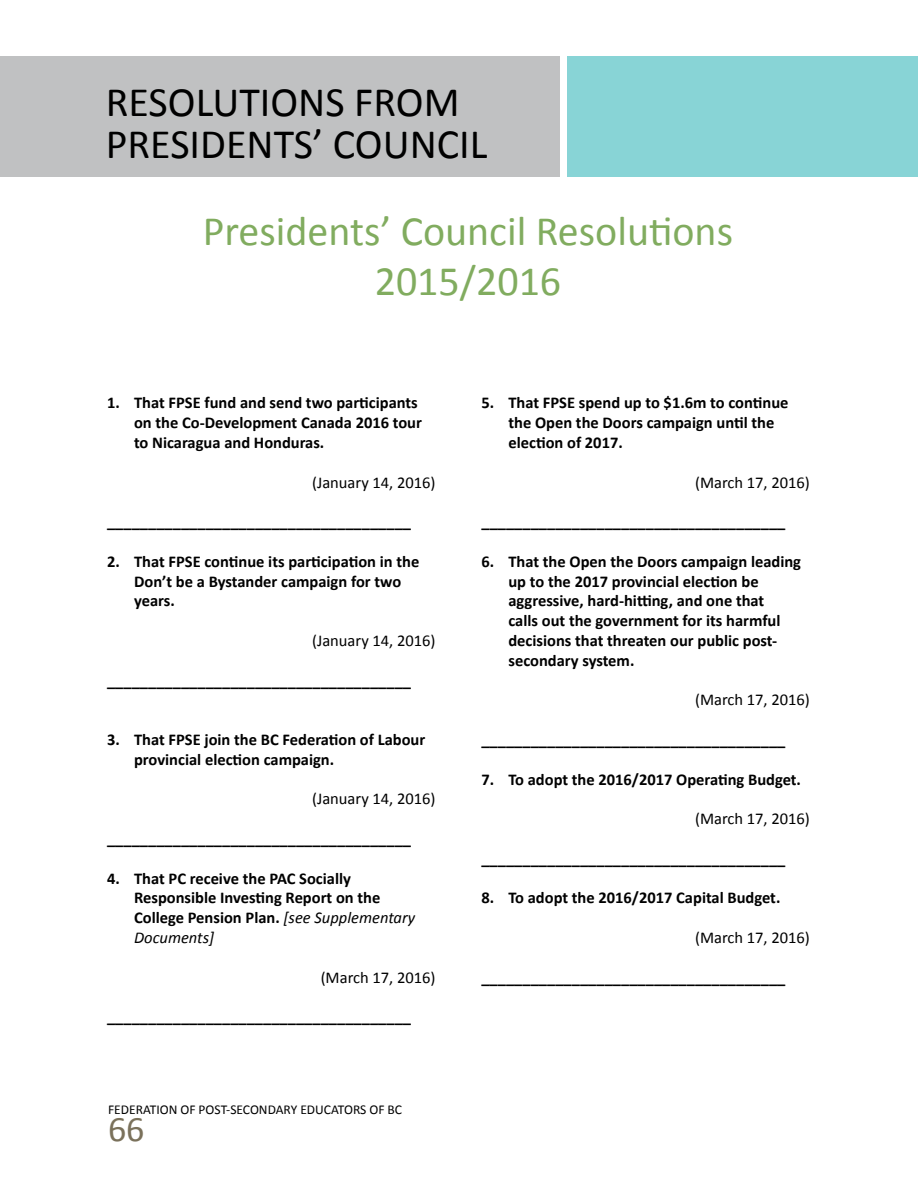
<style>
.page{position:relative;width:918px;height:1188px;background:#fff}
.page>*{position:absolute;margin:0;border:0;box-sizing:border-box;transform-origin:0 0}
.t1{font:42px/50.4px "Calibri";color:#81ac5f;text-align:center}
.t2{font:42px/42px "Calibri";color:#000}
.t3{font:36px "Calibri";color:#7a715b}
.t4{font:700 16.5px/19.8px "Calibri";color:#000}
.t5{font:16.5px "Calibri";color:#000}
.t6{font:13.5px "Calibri";color:#000}
.s1{font-weight:400;font-style:italic}
</style>
<div class="page">
<div style="left:1px;top:56px;width:559px;height:121px;background:#c0c1c2"></div>
<div style="left:567px;top:56px;width:351px;height:121px;background:#88d4d6"></div>
<h1 class="t2" style="left:106px;top:81px;width:383px">RESOLUTIONS FROM<br>PRESIDENTS’ COUNCIL</h1>
<h1 class="t1" style="left:203px;top:206px;width:532px">Presidents’ Council Resolutions<br>2015/2016</h1>
<p class="t4" style="left:134px;top:393px;width:289px;text-indent:-27px">1. That FPSE fund and send two participants on the Co-Development Canada 2016 tour to Nicaragua and Honduras.</p>
<p class="t5" style="left:312px;top:472px;width:125px">(January 14, 2016)</p>
<p class="t4" style="left:107px;top:512px;width:306px">_____________________________________</p>
<p class="t4" style="left:134px;top:551px;width:287px;text-indent:-27px">2. That FPSE continue its participation in the<br>Don’t be a Bystander campaign for two years.</p>
<p class="t5" style="left:312px;top:630px;width:125px">(January 14, 2016)</p>
<p class="t4" style="left:107px;top:670px;width:306px">_____________________________________</p>
<p class="t4" style="left:134px;top:730px;width:293px;text-indent:-27px">3. That FPSE join the BC Federation of Labour provincial election campaign.</p>
<p class="t5" style="left:312px;top:788px;width:125px">(January 14, 2016)</p>
<p class="t4" style="left:107px;top:829px;width:306px">_____________________________________</p>
<p class="t4" style="left:134px;top:868px;width:283px;text-indent:-27px">4. That PC receive the PAC Socially<br>Responsible Investing Report on the<br>College Pension Plan. <span class="s1">[see Supplementary<br>Documents]</span></p>
<p class="t5" style="left:321px;top:967px;width:116px">(March 17, 2016)</p>
<p class="t4" style="left:107px;top:1007px;width:306px">_____________________________________</p>
<p class="t6" style="left:108px;top:1101px;width:296px">FEDERATION OF POST-SECONDARY EDUCATORS OF BC</p>
<h2 class="t3" style="left:108px;top:1106px;width:38px">66</h2>
<p class="t4" style="left:508px;top:393px;width:282px;text-indent:-27px">5. That FPSE spend up to $1.6m to continue the Open the Doors campaign until the election of 2017.</p>
<p class="t5" style="left:695px;top:472px;width:116px">(March 17, 2016)</p>
<p class="t4" style="left:481px;top:512px;width:306px">_____________________________________</p>
<p class="t4" style="left:508px;top:551px;width:294px;text-indent:-27px">6. That the Open the Doors campaign leading up to the 2017 provincial election be aggressive, hard-hitting, and one that<br>calls out the government for its harmful decisions that threaten our public post&shy;secondary system.</p>
<p class="t5" style="left:695px;top:689px;width:116px">(March 17, 2016)</p>
<p class="t4" style="left:481px;top:730px;width:306px">_____________________________________</p>
<p class="t4" style="left:481px;top:769px;width:321px">7. To adopt the 2016/2017 Operating Budget.</p>
<p class="t5" style="left:695px;top:808px;width:116px">(March 17, 2016)</p>
<p class="t4" style="left:481px;top:848px;width:306px">_____________________________________</p>
<p class="t4" style="left:481px;top:888px;width:300px">8. To adopt the 2016/2017 Capital Budget.</p>
<p class="t5" style="left:695px;top:927px;width:116px">(March 17, 2016)</p>
<p class="t4" style="left:481px;top:967px;width:306px">_____________________________________</p>
</div>
